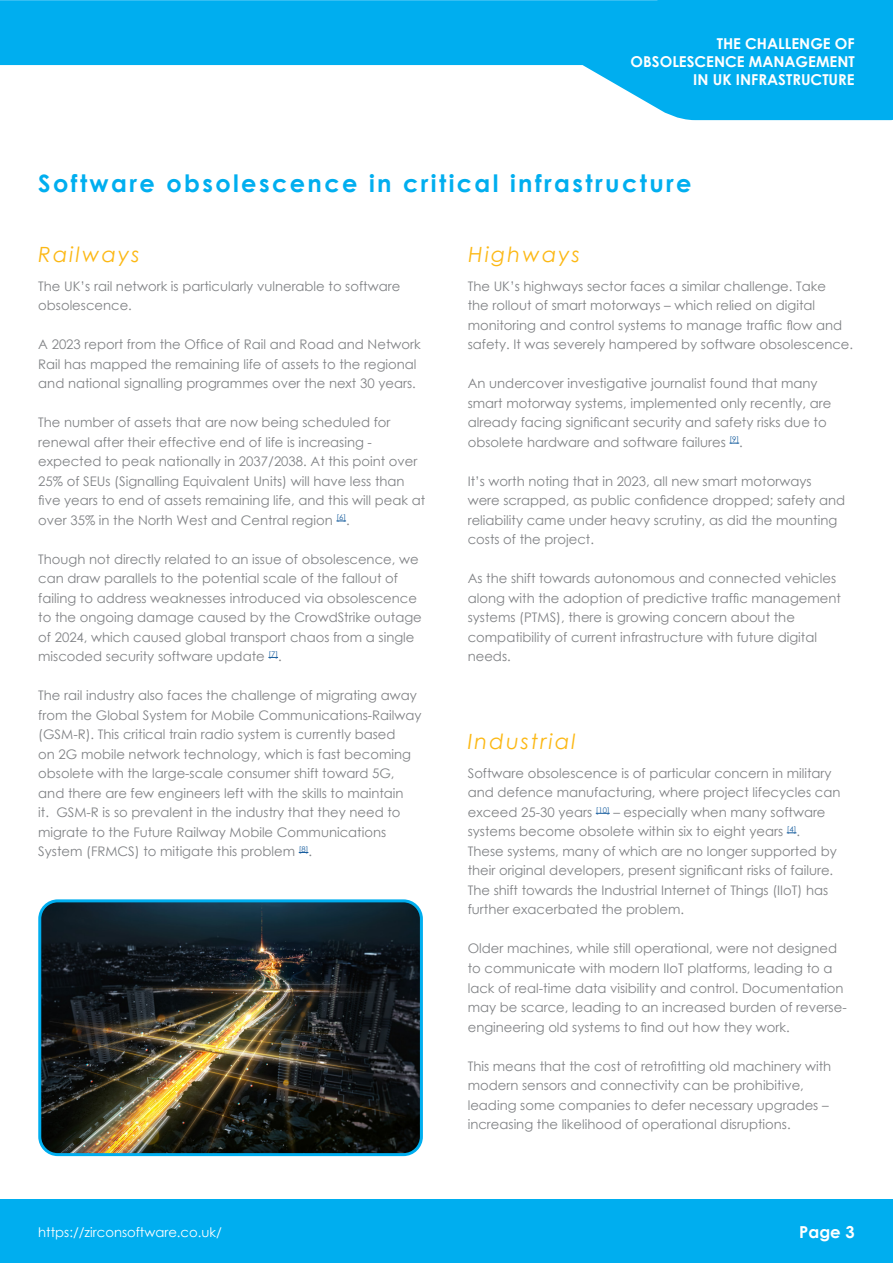
<style>
.page{position:relative;width:893px;height:1263px;background:#fff}
.page>*{position:absolute;margin:0;border:0;box-sizing:border-box;transform-origin:0 0}
.t1{font:700 24px "Century Gothic";letter-spacing:.1em;color:#00aeef}
.t2{font:italic 21px "Century Gothic";letter-spacing:.1em;color:#fcb814}
.t3{font:700 16.5px "Century Gothic";color:#fff}
.t4{font:700 15px "Century Gothic";color:#fff}
.Paragraph_Style_1{font:13.2px/19.5px "Century Gothic";color:#808285}
.t5{font:13.2px "Century Gothic";color:#fff}
</style>
<div class="page">
<svg style="left:0;top:0;width:893px;height:120px;fill:#00aeef"></svg>
<div style="left:0;top:1199px;width:893px;height:64px;background:#00aeef"></div>
<svg style="left:596px;top:813px;width:14px;height:1px"></svg>
<img style="left:42px;top:903px;width:377px;height:249px">
<div style="left:38px;top:899px;width:385px;height:257px;border:3px solid #00aeef;border-radius:18px"></div>
<p class="t4" style="left:717px;top:32px;width:139px">THE CHALLENGE OF</p>
<p class="t4" style="left:631px;top:50px;width:226px">OBSOLESCENCE MANAGEMENT</p>
<p class="t4" style="left:693px;top:68px;width:163px">IN UK INFRASTRUCTURE</p>
<p class="t1" style="left:38px;top:165px;width:655px">Software obsolescence in critical infrastructure</p>
<p class="t2" style="left:38px;top:240px;width:103px">Railways</p>
<p class="t2" style="left:469px;top:240px;width:113px">Highways</p>
<p class="Paragraph_Style_1" style="left:38px;top:276px;width:363px">The UK’s rail network is particularly vulnerable to software obsolescence.</p>
<p class="Paragraph_Style_1" style="left:38px;top:334px;width:384px">A 2023 report from the Office of Rail and Road and Network<br>Rail has mapped the remaining life of assets to the regional and national signalling programmes over the next 30 years.</p>
<p class="Paragraph_Style_1" style="left:38px;top:412px;width:388px">The number of assets that are now being scheduled for renewal after their effective end of life is increasing - expected to peak nationally in 2037/2038. At this point over 25% of SEUs (Signalling Equivalent Units) will have less than five years to end of assets remaining life, and this will peak at over 35% in the North West and Central region <sup>[6]</sup>.</p>
<p class="Paragraph_Style_1" style="left:38px;top:549px;width:385px">Though not directly related to an issue of obsolescence, we can draw parallels to the potential scale of the fallout of failing to address weaknesses introduced via obsolescence to the ongoing damage caused by the CrowdStrike outage of 2024, which caused global transport chaos from a single miscoded security software update <sup>[7]</sup>.</p>
<p class="Paragraph_Style_1" style="left:38px;top:685px;width:385px">The rail industry also faces the challenge of migrating away from the Global System for Mobile Communications-Railway (GSM-R). This critical train radio system is currently based<br>on 2G mobile network technology, which is fast becoming obsolete with the large-scale consumer shift toward 5G, and there are few engineers left with the skills to maintain<br>it. GSM-R is so prevalent in the industry that they need to migrate to the Future Railway Mobile Communications System (FRMCS) to mitigate this problem <sup>[8]</sup>.</p>
<p class="Paragraph_Style_1" style="left:468px;top:276px;width:387px">The UK’s highways sector faces a similar challenge. Take<br>the rollout of smart motorways – which relied on digital monitoring and control systems to manage traffic flow and safety. It was severely hampered by software obsolescence.</p>
<p class="Paragraph_Style_1" style="left:468px;top:373px;width:365px">An undercover investigative journalist found that many smart motorway systems, implemented only recently, are already facing significant security and safety risks due to obsolete hardware and software failures <sup>[9]</sup>.</p>
<p class="Paragraph_Style_1" style="left:468px;top:471px;width:379px">It’s worth noting that in 2023, all new smart motorways were scrapped, as public confidence dropped; safety and reliability came under heavy scrutiny, as did the mounting costs of the project.</p>
<p class="Paragraph_Style_1" style="left:468px;top:568px;width:375px">As the shift towards autonomous and connected vehicles along with the adoption of predictive traffic management systems (PTMS), there is growing concern about the compatibility of current infrastructure with future digital needs.</p>
<p class="t2" style="left:468px;top:727px;width:109px">Industrial</p>
<p class="Paragraph_Style_1" style="left:468px;top:763px;width:374px">Software obsolescence is of particular concern in military and defence manufacturing, where project lifecycles can exceed 25-30 years <sup>[10]</sup> – especially when many software systems become obsolete within six to eight years <sup>[4]</sup>.</p>
<p class="Paragraph_Style_1" style="left:468px;top:841px;width:370px">These systems, many of which are no longer supported by their original developers, present significant risks of failure.<br>The shift towards the Industrial Internet of Things (IIoT) has further exacerbated the problem.</p>
<p class="Paragraph_Style_1" style="left:468px;top:939px;width:380px">Older machines, while still operational, were not designed to communicate with modern IIoT platforms, leading to a lack of real-time data visibility and control. Documentation may be scarce, leading to an increased burden of reverse&shy;engineering old systems to find out how they work.</p>
<p class="Paragraph_Style_1" style="left:468px;top:1056px;width:365px">This means that the cost of retrofitting old machinery with modern sensors and connectivity can be prohibitive, leading some companies to defer necessary upgrades – increasing the likelihood of operational disruptions.</p>
<p class="t5" style="left:38px;top:1222px;width:185px">https://zirconsoftware.co.uk/</p>
<p class="t3" style="left:799px;top:1219px;width:57px">Page 3</p>
</div>
